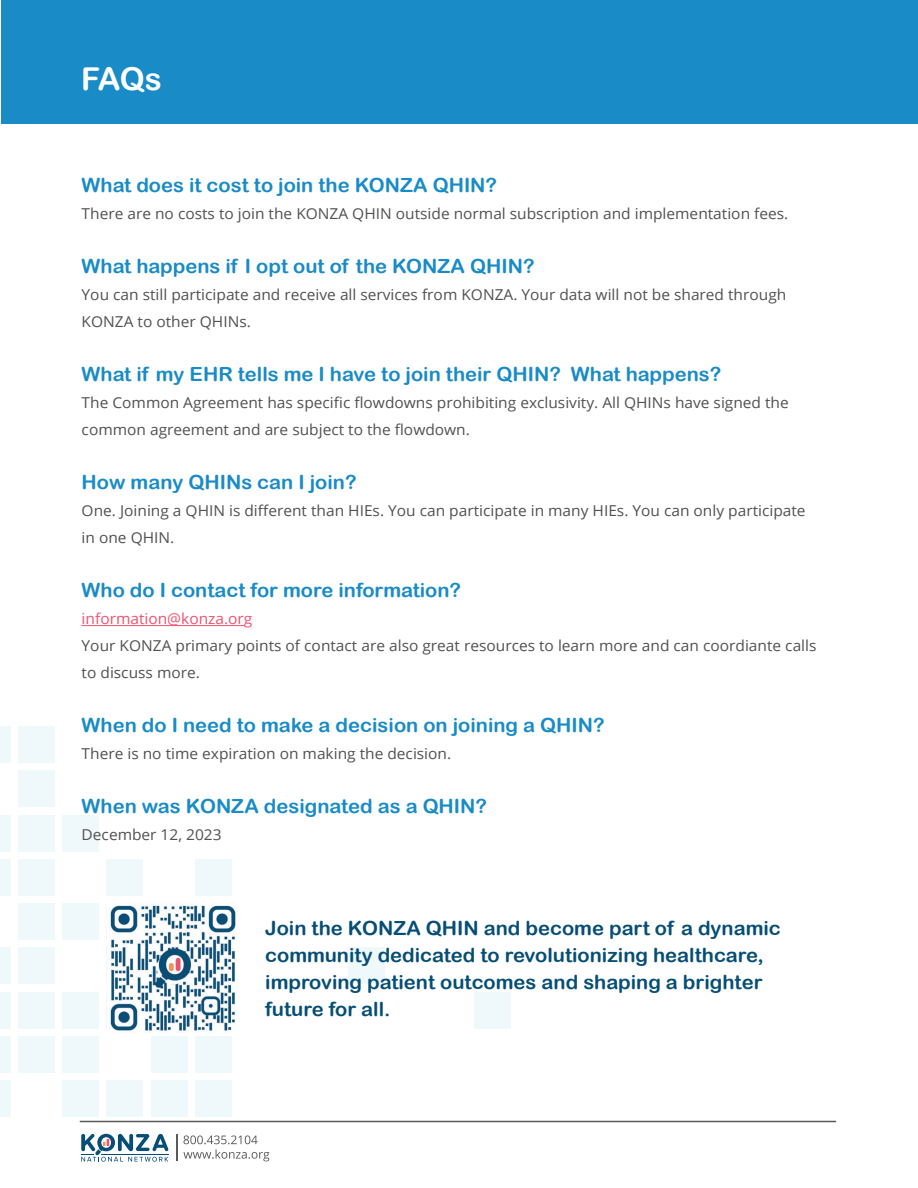
<style>
.page{position:relative;width:918px;height:1188px;background:#fff}
.page>*{position:absolute;margin:0;border:0;box-sizing:border-box;transform-origin:0 0}
.t1{font:31.5px "Arial Rounded MT Bold";color:#fff}
.t2{font:19.5px "Arial Rounded MT Bold";color:#198bc7}
.t3{font:19.5px/27px "Arial Rounded MT Bold";color:#064e75}
.t4{font:15px/27px "Open Sans";color:#515151}
.t5{font:15px "Open Sans";color:#f05270}
</style>
<div class="page">
<div style="left:0;top:948px;width:10px;height:36px;background:#eff9fb"></div>
<div style="left:0;top:726px;width:10px;height:37px;background:#eff9fb"></div>
<div style="left:0;top:815px;width:10px;height:36px;background:#eff9fb"></div>
<div style="left:0;top:859px;width:10px;height:37px;background:#eff9fb"></div>
<div style="left:348px;top:948px;width:36px;height:36px;background:#eff9fb"></div>
<div style="left:0;top:992px;width:10px;height:37px;background:#eff9fb"></div>
<div style="left:0;top:1036px;width:10px;height:37px;background:#eff9fb"></div>
<div style="left:0;top:1080px;width:10px;height:37px;background:#eff9fb"></div>
<div style="left:18px;top:726px;width:37px;height:37px;background:#eff9fb"></div>
<div style="left:18px;top:771px;width:37px;height:36px;background:#eff9fb"></div>
<div style="left:18px;top:815px;width:37px;height:36px;background:#eff9fb"></div>
<div style="left:18px;top:859px;width:37px;height:37px;background:#eff9fb"></div>
<div style="left:18px;top:903px;width:37px;height:37px;background:#eff9fb"></div>
<div style="left:18px;top:948px;width:37px;height:36px;background:#eff9fb"></div>
<div style="left:18px;top:992px;width:37px;height:37px;background:#eff9fb"></div>
<div style="left:18px;top:1036px;width:37px;height:37px;background:#eff9fb"></div>
<div style="left:62px;top:815px;width:37px;height:36px;background:#eff9fb"></div>
<div style="left:62px;top:903px;width:37px;height:37px;background:#eff9fb"></div>
<div style="left:62px;top:992px;width:37px;height:37px;background:#eff9fb"></div>
<div style="left:62px;top:1036px;width:37px;height:37px;background:#eff9fb"></div>
<div style="left:62px;top:1080px;width:37px;height:37px;background:#eff9fb"></div>
<div style="left:106px;top:859px;width:37px;height:37px;background:#eff9fb"></div>
<div style="left:106px;top:1080px;width:37px;height:37px;background:#eff9fb"></div>
<div style="left:151px;top:1036px;width:36px;height:37px;background:#eff9fb"></div>
<div style="left:151px;top:1080px;width:36px;height:37px;background:#eff9fb"></div>
<div style="left:195px;top:859px;width:37px;height:37px;background:#eff9fb"></div>
<div style="left:474px;top:992px;width:37px;height:37px;background:#eff9fb"></div>
<div style="left:195px;top:1036px;width:37px;height:37px;background:#eff9fb"></div>
<div style="left:195px;top:1080px;width:37px;height:37px;background:#eff9fb"></div>
<hr style="left:80px;top:1121px;width:756px;height:1px;background:#58595b">
<hr style="left:176px;top:1134px;width:2px;height:27px;background:#58595b">
<svg style="left:183px;top:1135px;width:86px;height:26px"></svg>
<svg style="left:81px;top:1134px;width:87px;height:28px"></svg>
<hr style="left:101px;top:1154px;width:67px;height:1px;background:#064e75">
<div style="left:2px;top:0;width:916px;height:123px;background:#198bc7"></div>
<hr style="left:82px;top:625px;width:162px;height:1px;background:#f05270">
<img style="left:110px;top:905px;width:126px;height:128px">
<h1 class="t1" style="left:81px;top:60px;width:82px">FAQs</h1>
<h2 class="t2" style="left:82px;top:174px;width:417px">What does it cost to join the KONZA QHIN?</h2>
<p class="t4" style="left:82px;top:200px;width:708px">There are no costs to join the KONZA QHIN outside normal subscription and implementation fees.</p>
<h2 class="t2" style="left:82px;top:255px;width:454px">What happens if I opt out of the KONZA QHIN?</h2>
<p class="t4" style="left:82px;top:281px;width:706px">You can still participate and receive all services from KONZA. Your data will not be shared through<br>KONZA to other QHINs.</p>
<h2 class="t2" style="left:82px;top:363px;width:641px">What if my EHR tells me I have to join their QHIN? What happens?</h2>
<p class="t4" style="left:82px;top:389px;width:709px">The Common Agreement has specific flowdowns prohibiting exclusivity. All QHINs have signed the common agreement and are subject to the flowdown.</p>
<h2 class="t2" style="left:82px;top:471px;width:276px">How many QHINs can I join?</h2>
<p class="t4" style="left:82px;top:497px;width:726px">One. Joining a QHIN is different than HIEs. You can participate in many HIEs. You can only participate in one QHIN.</p>
<h2 class="t2" style="left:82px;top:579px;width:381px">Who do I contact for more information?</h2>
<p class="t5" style="left:82px;top:609px;width:172px">information@konza.org</p>
<p class="t4" style="left:82px;top:632px;width:736px">Your KONZA primary points of contact are also great resources to learn more and can coordiante calls to discuss more.</p>
<h2 class="t2" style="left:82px;top:714px;width:525px">When do I need to make a decision on joining a QHIN?</h2>
<p class="t4" style="left:82px;top:740px;width:371px">There is no time expiration on making the decision.</p>
<h2 class="t2" style="left:82px;top:795px;width:407px">When was KONZA designated as a QHIN?</h2>
<p class="t4" style="left:82px;top:821px;width:142px">December 12, 2023</p>
<h2 class="t3" style="left:265px;top:914px;width:517px">Join the KONZA QHIN and become part of a dynamic community dedicated to revolutionizing healthcare, improving patient outcomes and shaping a brighter future for all.</h2>
</div>
